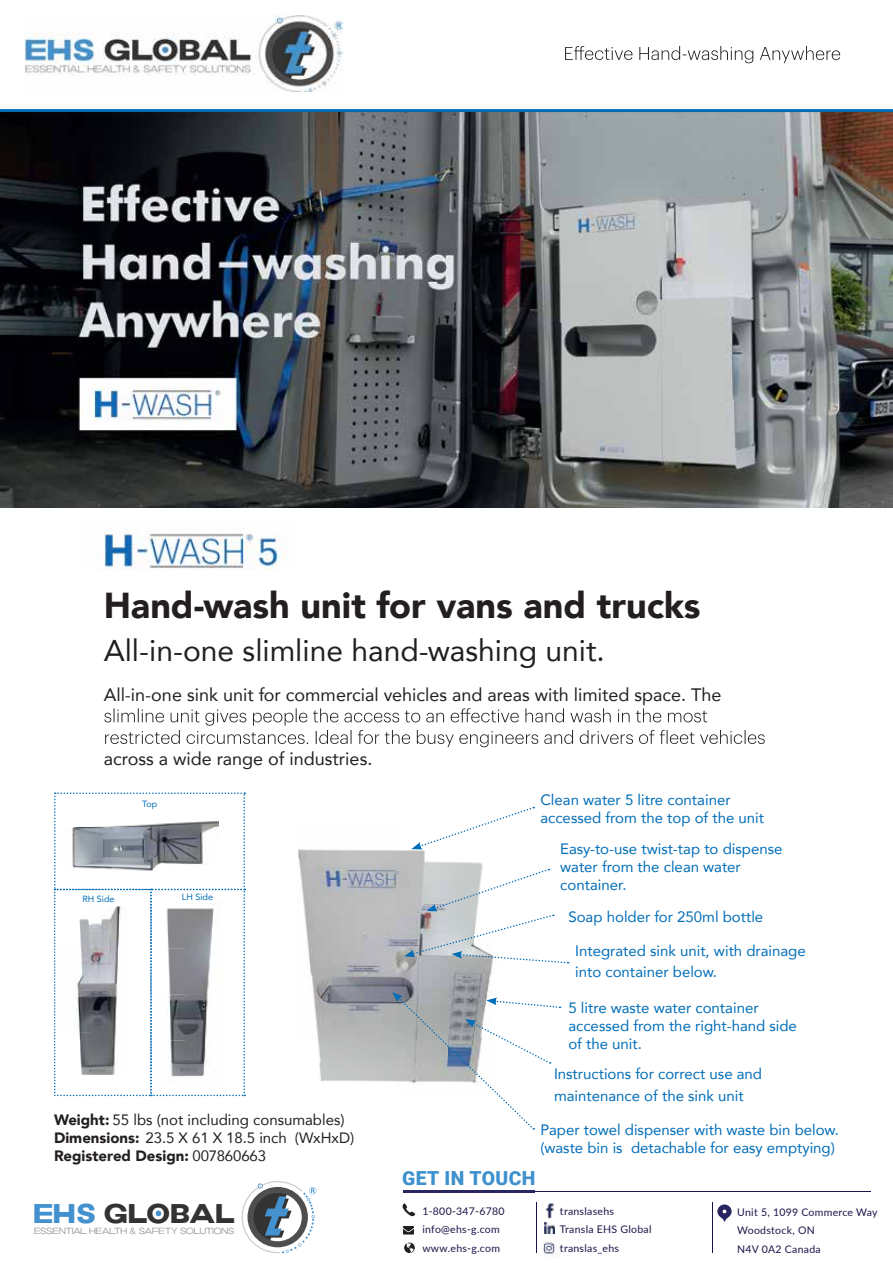
<style>
.page{position:relative;width:893px;height:1263px;background:#fff}
.page>*{position:absolute;margin:0;border:0;box-sizing:border-box;transform-origin:0 0}
.t1{font:900 36px "Avenir";color:#231f20}
.t2{font:30px "Avenir";color:#231f20}
.t3{font:700 27px "Naville";color:#333}
.t4{font:900 19.35px "Roboto";letter-spacing:.02em;color:#3e91cd}
.t5{font:18px "Avenir";color:#231f20}
.t6{font:15px/18px "Avenir";color:#006db8}
.t7{font:15px/18px "Avenir";color:#231f20}
.t8{font:10.5px/18.6px "Lato";letter-spacing:.025em;color:#1b1549}
.t9{font:9px "Avenir";color:#006db8}
.t10{font:300 8.85px "Naville";color:#858586}
.s1{font-weight:900}
.s2{color:#4392cf}
</style>
<div class="page">
<img style="left:0;top:112px;width:893px;height:395px">
<hr style="left:0;top:109px;width:893px;height:3px;background:#006cb6">
<svg style="left:565px;top:46px;width:275px;height:17px"></svg>
<img style="left:297px;top:849px;width:196px;height:233px">
<svg style="left:104px;top:708px;width:661px;height:39px"></svg>
<img style="left:100px;top:529px;width:186px;height:40px">
<svg style="left:404px;top:869px;width:165px;height:95px"></svg>
<svg style="left:392px;top:992px;width:168px;height:137px"></svg>
<svg style="left:411px;top:807px;width:123px;height:42px"></svg>
<svg style="left:54px;top:792px;width:191px;height:304px"></svg>
<img style="left:25px;top:15px;width:318px;height:76px">
<hr style="left:712px;top:1202px;width:1px;height:51px;background:#1b1549">
<hr style="left:536px;top:1202px;width:1px;height:51px;background:#1b1549">
<svg style="left:544px;top:1229px;width:11px;height:3px"></svg>
<svg style="left:402px;top:1203px;width:13px;height:14px"></svg>
<svg style="left:403px;top:1226px;width:11px;height:8px"></svg>
<svg style="left:404px;top:1242px;width:11px;height:11px"></svg>
<svg style="left:717px;top:1204px;width:15px;height:17px"></svg>
<img style="left:544px;top:1203px;width:11px;height:26px">
<img style="left:543px;top:1232px;width:17px;height:26px">
<hr style="left:423px;top:1191px;width:448px;height:1px;background:#1b1549">
<hr style="left:403px;top:1190px;width:132px;height:3px;background:#282560">
<svg style="left:155px;top:1210px;width:7px;height:6px"></svg>
<svg style="left:241px;top:1181px;width:75px;height:73px"></svg>
<h1 class="t1" style="left:104px;top:575px;width:598px">Hand-wash unit for vans and trucks</h1>
<h2 class="t2" style="left:104px;top:627px;width:503px">All-in-one slimline hand-washing unit.</h2>
<p class="t5" style="left:104px;top:680px;width:619px">All-in-one sink unit for commercial vehicles and areas with limited space. The</p>
<p class="t5" style="left:104px;top:745px;width:270px">across a wide range of industries.</p>
<p class="t9" style="left:142px;top:797px;width:17px">Top</p>
<p class="t9" style="left:82px;top:892px;width:34px">RH Side</p>
<p class="t9" style="left:182px;top:890px;width:33px">LH Side</p>
<p class="t7" style="left:54px;top:1110px;width:302px"><span class="s1">Weight:</span> 55 lbs (not including consumables)<br><span class="s1">Dimensions:</span> 23.5 X 61 X 18.5 inch (WxHxD)<br><span class="s1">Registered Design:</span> 007860663</p>
<h3 class="t3" style="left:33px;top:1197px;width:203px"><span class="s2">EHS</span> GLOBAL</h3>
<p class="t10" style="left:34px;top:1226px;width:202px">ESSENTIAL HEALTH &amp; SAFETY SOLUTIONS</p>
<p class="t6" style="left:540px;top:791px;width:225px">Clean water 5 litre container accessed from the top of the unit</p>
<p class="t6" style="left:560px;top:839px;width:224px">Easy-to-use twist-tap to dispense water from the clean water container.</p>
<p class="t6" style="left:568px;top:907px;width:196px">Soap holder for 250ml bottle</p>
<p class="t6" style="left:575px;top:939px;width:232px;line-height:21.6px">Integrated sink unit, with drainage into container below.</p>
<p class="t6" style="left:568px;top:998px;width:230px">5 litre waste water container accessed from the right-hand side of the unit.</p>
<p class="t6" style="left:554px;top:1062px;width:210px;line-height:21.6px">Instructions for correct use and maintenance of the sink unit</p>
<p class="t6" style="left:540px;top:1120px;width:300px">Paper towel dispenser with waste bin below. (waste bin is detachable for easy emptying)</p>
<p class="t4" style="left:402px;top:1165px;width:135px">GET IN TOUCH</p>
<p class="t8" style="left:422px;top:1201px;width:84px">1-800-347-6780 info@ehs-g.com www.ehs-g.com</p>
<p class="t8" style="left:560px;top:1201px;width:93px">translasehs<br>Transla EHS Global translas_ehs</p>
<p class="t8" style="left:737px;top:1202px;width:142px">Unit 5, 1099 Commerce Way<br>Woodstock, ON<br>N4V 0A2 Canada</p>
</div>
